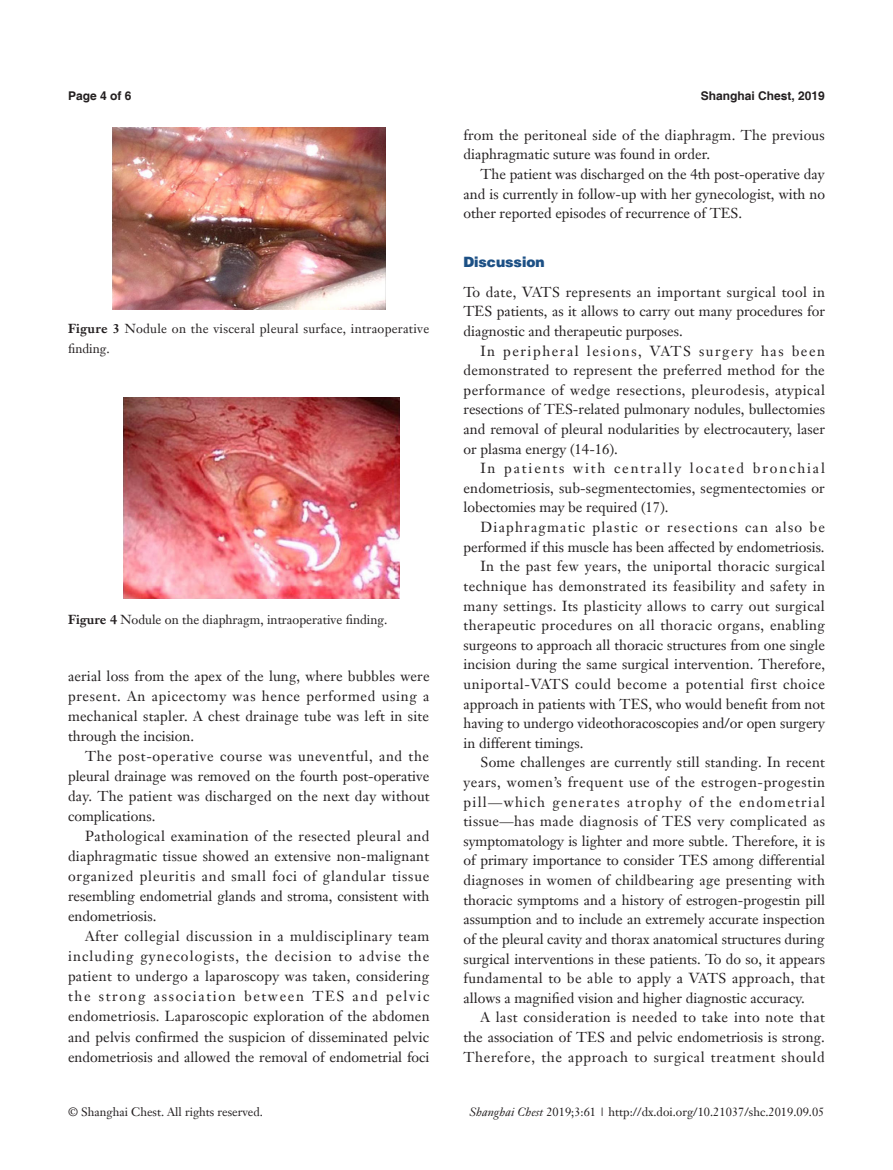
<style>
.page{position:relative;width:893px;height:1170px;background:#fff}
.page>*{position:absolute;margin:0;border:0;box-sizing:border-box;transform-origin:0 0}
.t1{font:14.25px/19.6px "Janson Text LT";color:#231f20;text-align:justify}
.t2{font:900 14.25px "Helvetica";color:#1c5085}
.二级标题下沉{font:12.75px/19.5px "Janson Text LT";letter-spacing:.02em;color:#231f20}
.二级标题下沉-2{font:12.75px "Janson Text LT";color:#231f20}
.t3{font:12px "Janson Text LT";color:#231f20}
.t4{font:700 12px "Helvetica";color:#231f20}
.s1{font-weight:700}
.s2{font-style:italic}
</style>
<div class="page">
<img style="left:112px;top:128px;width:273px;height:181px">
<img style="left:123px;top:397px;width:277px;height:201px">
<p class="t4" style="left:68px;top:88px;width:65px">Page 4 of 6</p>
<p class="t4" style="left:701px;top:88px;width:126px">Shanghai Chest, 2019</p>
<p class="二级标题下沉" style="left:68px;top:319px;width:363px"><span class="s1">Figure 3</span> Nodule on the visceral pleural surface, intraoperative finding.</p>
<p class="二级标题下沉-2" style="left:68px;top:611px;width:321px"><span class="s1">Figure 4</span> Nodule on the diaphragm, intraoperative finding.</p>
<p class="t1" style="left:68px;top:665px;width:363px;line-height:20.1px">aerial loss from the apex of the lung, where bubbles were present. An apicectomy was hence performed using a mechanical stapler. A chest drainage tube was left in site through the incision.</p>
<p class="t1" style="left:68px;top:745px;width:363px;line-height:20.1px;text-indent:17px">The post-operative course was uneventful, and the pleural drainage was removed on the fourth post-operative day. The patient was discharged on the next day without complications.</p>
<p class="t1" style="left:68px;top:825px;width:363px;line-height:20.1px;text-indent:17px">Pathological examination of the resected pleural and diaphragmatic tissue showed an extensive non-malignant organized pleuritis and small foci of glandular tissue resembling endometrial glands and stroma, consistent with endometriosis.</p>
<p class="t1" style="left:68px;top:926px;width:363px;line-height:20.1px;text-indent:17px">After collegial discussion in a muldisciplinary team including gynecologists, the decision to advise the patient to undergo a laparoscopy was taken, considering the strong association between TES and pelvic endometriosis. Laparoscopic exploration of the abdomen and pelvis confirmed the suspicion of disseminated pelvic endometriosis and allowed the removal of endometrial foci</p>
<p class="t1" style="left:463px;top:125px;width:363px">from the peritoneal side of the diaphragm. The previous diaphragmatic suture was found in order.</p>
<p class="t1" style="left:463px;top:164px;width:363px;text-indent:17px">The patient was discharged on the 4th post-operative day and is currently in follow-up with her gynecologist, with no other reported episodes of recurrence of TES.</p>
<p class="t2" style="left:463px;top:253px;width:83px">Discussion</p>
<p class="t1" style="left:463px;top:282px;width:363px">To date, VATS represents an important surgical tool in TES patients, as it allows to carry out many procedures for diagnostic and therapeutic purposes.</p>
<p class="t1" style="left:463px;top:340px;width:363px;text-indent:17px">In peripheral lesions, VATS surgery has been demonstrated to represent the preferred method for the performance of wedge resections, pleurodesis, atypical resections of TES-related pulmonary nodules, bullectomies and removal of pleural nodularities by electrocautery, laser or plasma energy (14-16).</p>
<p class="t1" style="left:463px;top:458px;width:363px;text-indent:17px">In patients with centrally located bronchial endometriosis, sub-segmentectomies, segmentectomies or lobectomies may be required (17).</p>
<p class="t1" style="left:463px;top:517px;width:363px;text-align:right">Diaphragmatic plastic or resections can also be performed if this muscle has been affected by endometriosis.</p>
<p class="t1" style="left:463px;top:556px;width:363px;text-indent:17px">In the past few years, the uniportal thoracic surgical technique has demonstrated its feasibility and safety in many settings. Its plasticity allows to carry out surgical therapeutic procedures on all thoracic organs, enabling surgeons to approach all thoracic structures from one single incision during the same surgical intervention. Therefore, uniportal-VATS could become a potential first choice approach in patients with TES, who would benefit from not having to undergo videothoracoscopies and/or open surgery in different timings.</p>
<p class="t1" style="left:463px;top:752px;width:363px;text-indent:17px">Some challenges are currently still standing. In recent years, women’s frequent use of the estrogen-progestin pill—which generates atrophy of the endometrial tissue—has made diagnosis of TES very complicated as symptomatology is lighter and more subtle. Therefore, it is of primary importance to consider TES among differential diagnoses in women of childbearing age presenting with thoracic symptoms and a history of estrogen-progestin pill assumption and to include an extremely accurate inspection of the pleural cavity and thorax anatomical structures during surgical interventions in these patients. To do so, it appears fundamental to be able to apply a VATS approach, that allows a magnified vision and higher diagnostic accuracy.</p>
<p class="t1" style="left:463px;top:1007px;width:363px;text-indent:17px">A last consideration is needed to take into note that the association of TES and pelvic endometriosis is strong.<br>Therefore, the approach to surgical treatment should</p>
<p class="t3" style="left:68px;top:1104px;width:196px">© Shanghai Chest. All rights reserved.</p>
<p class="t3" style="left:469px;top:1104px;width:356px"><span class="s2">Shanghai Chest</span> 2019;3:61 | http://dx.doi.org/10.21037/shc.2019.09.05</p>
</div>
